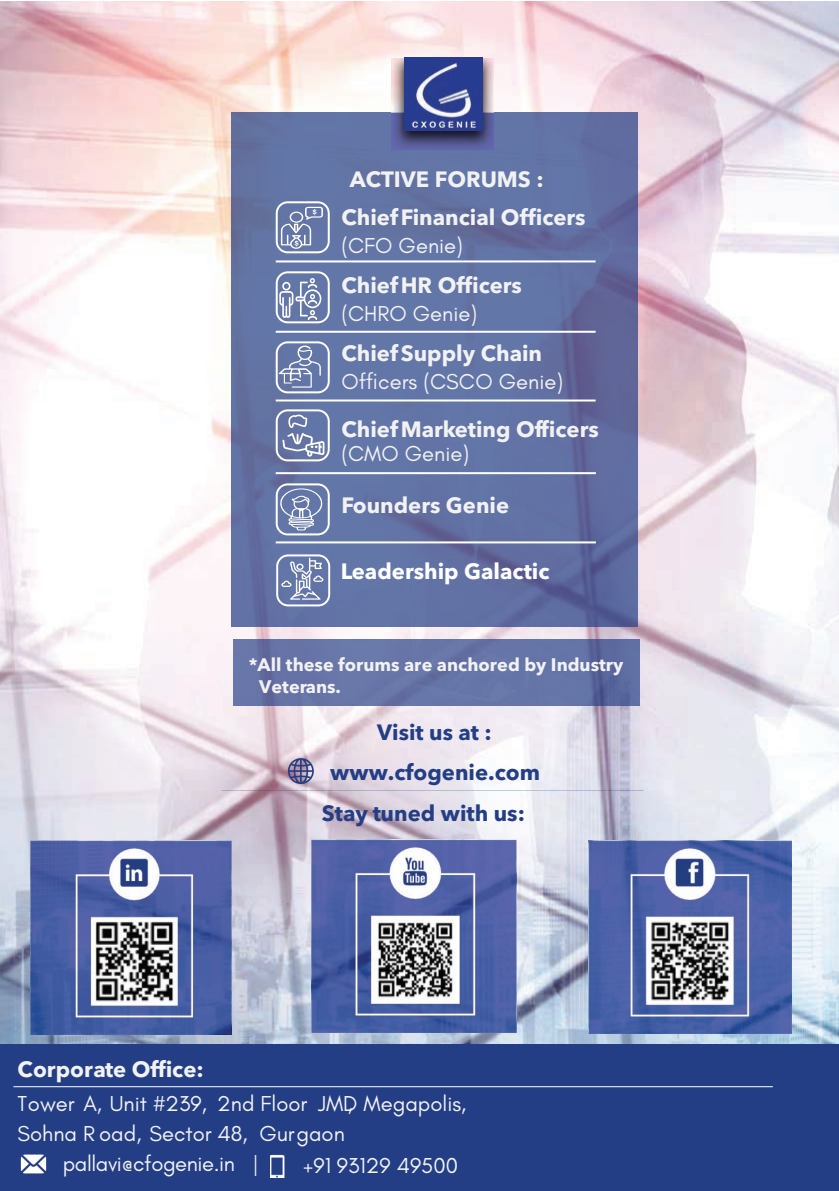
<style>
.page{position:relative;width:839px;height:1191px;background:#fff}
.page>*{position:absolute;margin:0;border:0;box-sizing:border-box;transform-origin:0 0}
.t1{font:700 22px "Avenir Next LT Pro";color:#f2f2f2}
.t2{font:22px "Glacial Indifference";color:#f2f2f2}
.t3{font:700 22px "Avenir Next LT Pro";color:#243e85}
.t4{font:22px "Glacial Indifference";letter-spacing:-.02em;color:#f1f3f3}
.t5{font:700 22px "Avenir Next LT Pro";color:#fff}
.t6{font:22px "Glacial Indifference";color:#f1f3f3}
.t7{font:700 18px/22px "Avenir Next LT Pro";color:#f2f2f2}
.s1{font-family:"Avenir Next LT Pro"}
</style>
<div class="page">
<div style="left:0;top:1043px;width:838px;height:148px;background:#243e85"></div>
<img style="left:0;top:1px;width:839px;height:1042px">
<img style="left:270px;top:1154px;width:15px;height:23px">
<img style="left:20px;top:1154px;width:27px;height:20px">
<svg style="left:234px;top:639px;width:406px;height:66px;background:#6472a5"></svg>
<svg style="left:288px;top:758px;width:26px;height:26px"></svg>
<svg style="left:232px;top:112px;width:406px;height:515px;background:#6271a3"></svg>
<hr style="left:276px;top:260px;width:319px;height:2px;background:#fff">
<hr style="left:276px;top:331px;width:319px;height:2px;background:#fff">
<hr style="left:276px;top:399px;width:319px;height:2px;background:#fff">
<hr style="left:276px;top:472px;width:320px;height:2px;background:#fff">
<hr style="left:276px;top:541px;width:320px;height:2px;background:#fff">
<svg style="left:279px;top:278px;width:43px;height:42px;background:#8c9abf"></svg>
<svg style="left:282px;top:414px;width:42px;height:43px;background:#818fb6"></svg>
<svg style="left:279px;top:488px;width:44px;height:42px;background:#8392b9"></svg>
<svg style="left:281px;top:207px;width:42px;height:42px;background:#8291b8"></svg>
<svg style="left:279px;top:345px;width:42px;height:42px;background:#7e8db6"></svg>
<div style="left:276px;top:554px;width:54px;height:52px;border:2px solid #fff;border-radius:11px"></div>
<div style="left:276px;top:483px;width:54px;height:52px;border:2px solid #fff;border-radius:11px"></div>
<div style="left:276px;top:409px;width:54px;height:52px;border:2px solid #fff;border-radius:11px"></div>
<div style="left:276px;top:341px;width:54px;height:52px;border:2px solid #fff;border-radius:11px"></div>
<div style="left:276px;top:271px;width:54px;height:52px;border:2px solid #fff;border-radius:11px"></div>
<div style="left:276px;top:201px;width:54px;height:52px;border:2px solid #fff;border-radius:11px"></div>
<img style="left:311px;top:839px;width:205px;height:193px">
<img style="left:30px;top:840px;width:201px;height:194px">
<img style="left:588px;top:840px;width:203px;height:193px">
<hr style="left:13px;top:1086px;width:759px;height:1px;background:#fff">
<svg style="left:281px;top:557px;width:42px;height:42px;background:#8694ba"></svg>
<img style="left:391px;top:58px;width:102px;height:91px">
<img style="left:404px;top:58px;width:79px;height:72px">
<svg style="left:677px;top:925px;width:9px;height:20px"></svg>
<p class="t1" style="left:349px;top:166px;width:196px">ACTIVE FORUMS :</p>
<p class="t1" style="left:341px;top:203px;width:246px">Chief Financial Officers</p>
<p class="t2" style="left:341px;top:233px;width:123px">(CFO Genie)</p>
<p class="t1" style="left:341px;top:271px;width:182px">Chief HR Officers</p>
<p class="t2" style="left:341px;top:301px;width:137px">(CHRO Genie)</p>
<p class="t1" style="left:341px;top:339px;width:202px">Chief Supply Chain</p>
<p class="t2" style="left:341px;top:369px;width:223px">Of<span class="s1">fi</span>cers (CSCO Genie)</p>
<p class="t1" style="left:341px;top:415px;width:259px">Chief Marketing Officers</p>
<p class="t2" style="left:341px;top:441px;width:129px">(CMO Genie)</p>
<p class="t1" style="left:341px;top:491px;width:169px">Founders Genie</p>
<p class="t5" style="left:341px;top:558px;width:210px">Leadership Galactic</p>
<p class="t7" style="left:259px;top:653px;width:365px;text-indent:-10px">*All these forums are anchored by Industry<br>Veterans.</p>
<p class="t3" style="left:377px;top:718px;width:116px">Visit us at :</p>
<p class="t3" style="left:330px;top:758px;width:211px">www.cfogenie.com</p>
<p class="t3" style="left:322px;top:800px;width:204px">Stay tuned with us:</p>
<p class="t1" style="left:17px;top:1055px;width:188px">Corporate Office:</p>
<p class="t2" style="left:17px;top:1091px;width:450px">Tower A, Unit #239, 2nd Floor JMD Megapolis,</p>
<p class="t2" style="left:348px;top:1091px;width:7px">,</p>
<p class="t2" style="left:17px;top:1121px;width:329px">Sohna R oad, Sector 48, Gurgaon</p>
<p class="t4" style="left:63px;top:1151px;width:197px">pallavi@cfogenie.in |</p>
<p class="t6" style="left:303px;top:1153px;width:156px">+91 93129 49500</p>
</div>
